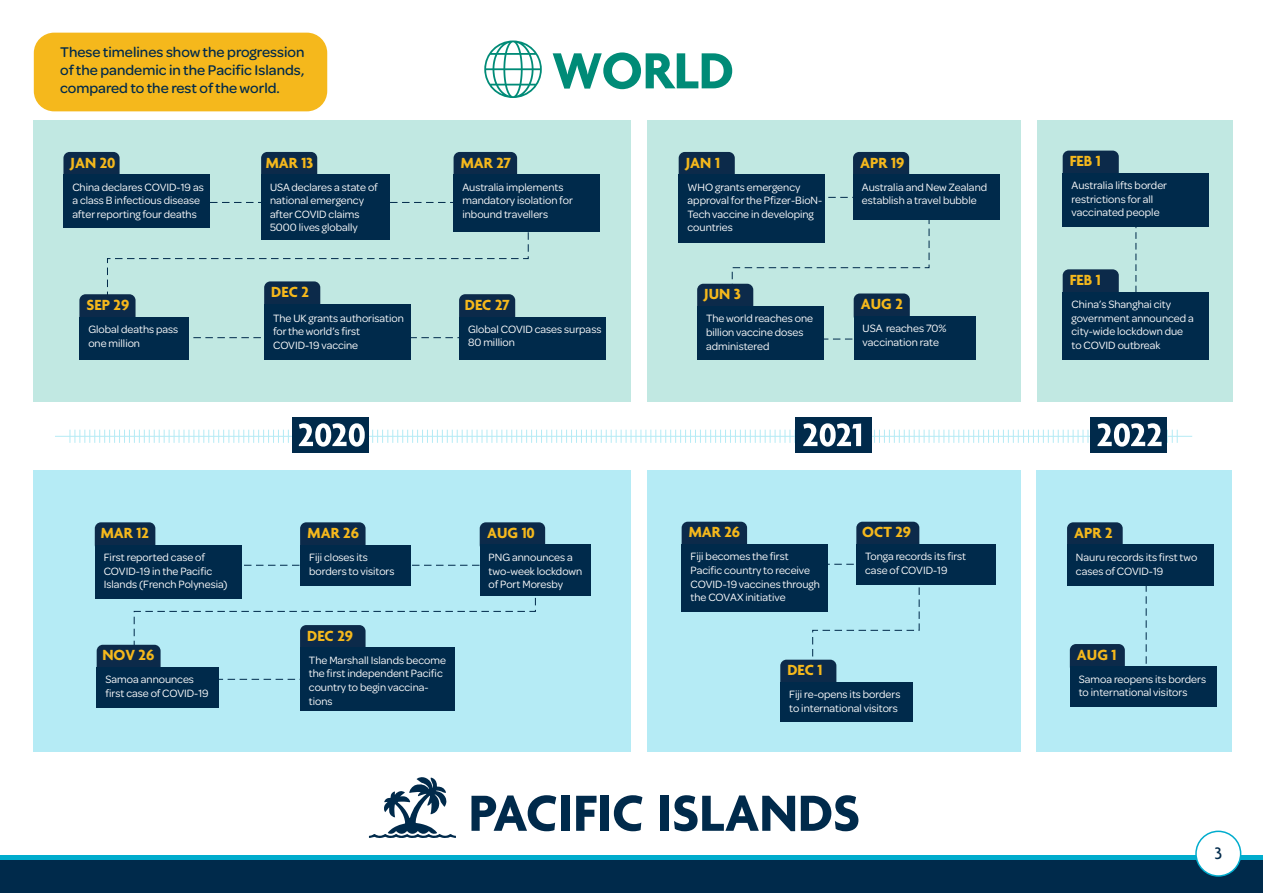
<style>
.page{position:relative;width:1263px;height:893px;background:#fff}
.page>*{position:absolute;margin:0;border:0;box-sizing:border-box;transform-origin:0 0}
.t1{font:500 18px "Agenda";color:#002a4b}
.t2{font:700 15.9px "Agenda";color:#f5b81c}
.t3{font:500 15px/18px "Omnes";color:#002a4b;text-align:justify}
.t4{font:11.4px/13.6px "Omnes";color:#fff}
</style>
<div class="page">
<div style="left:0;top:857px;width:1263px;height:36px;background:#002a4b"></div>
<div style="left:0;top:855px;width:1263px;height:5px;background:#00accd"></div>
<div style="left:647px;top:120px;width:373px;height:282px;background:#c1e8e2"></div>
<div style="left:1037px;top:120px;width:196px;height:282px;background:#c1e8e2"></div>
<div style="left:34px;top:470px;width:597px;height:282px;background:#b5ebf5"></div>
<div style="left:647px;top:470px;width:373px;height:282px;background:#b5ebf5"></div>
<div style="left:1037px;top:470px;width:195px;height:282px;background:#b5ebf5"></div>
<div style="left:34px;top:120px;width:597px;height:282px;background:#c1e8e2"></div>
<svg style="left:107px;top:202px;width:422px;height:136px"></svg>
<svg style="left:731px;top:197px;width:199px;height:143px"></svg>
<svg style="left:1135px;top:226px;width:1px;height:66px"></svg>
<svg style="left:133px;top:564px;width:403px;height:116px"></svg>
<svg style="left:749px;top:563px;width:171px;height:119px"></svg>
<svg style="left:1146px;top:586px;width:1px;height:78px"></svg>
<div style="left:34px;top:33px;width:293px;height:78px;background:#f5b81c;border-radius:20px"></div>
<hr style="left:55px;top:436px;width:1137px;height:1px;background:#b5ebf5">
<div style="left:292px;top:417px;width:77px;height:36px;background:#002a4b"></div>
<div style="left:795px;top:417px;width:77px;height:36px;background:#002a4b"></div>
<div style="left:1090px;top:417px;width:77px;height:36px;background:#002a4b"></div>
<div style="left:63px;top:152px;width:57px;height:29px;background:#0c2a4a;border-radius:6px"></div>
<div style="left:63px;top:174px;width:147px;height:54px;background:#002a4b"></div>
<div style="left:261px;top:152px;width:56px;height:29px;background:#0c2a4a;border-radius:6px"></div>
<div style="left:261px;top:174px;width:129px;height:66px;background:#002a4b"></div>
<div style="left:454px;top:152px;width:63px;height:29px;background:#0c2a4a;border-radius:6px"></div>
<div style="left:454px;top:174px;width:146px;height:58px;background:#002a4b"></div>
<div style="left:79px;top:294px;width:57px;height:29px;background:#0c2a4a;border-radius:6px"></div>
<div style="left:79px;top:317px;width:110px;height:42px;background:#002a4b"></div>
<div style="left:264px;top:281px;width:56px;height:29px;background:#0c2a4a;border-radius:6px"></div>
<div style="left:264px;top:304px;width:147px;height:55px;background:#002a4b"></div>
<div style="left:459px;top:294px;width:56px;height:29px;background:#0c2a4a;border-radius:6px"></div>
<div style="left:459px;top:317px;width:147px;height:42px;background:#002a4b"></div>
<div style="left:679px;top:152px;width:56px;height:29px;background:#0c2a4a;border-radius:6px"></div>
<div style="left:679px;top:174px;width:146px;height:69px;background:#002a4b"></div>
<div style="left:853px;top:152px;width:56px;height:29px;background:#0c2a4a;border-radius:6px"></div>
<div style="left:853px;top:174px;width:146px;height:46px;background:#002a4b"></div>
<div style="left:697px;top:284px;width:56px;height:28px;background:#0c2a4a;border-radius:6px"></div>
<div style="left:697px;top:306px;width:126px;height:54px;background:#002a4b"></div>
<div style="left:854px;top:293px;width:56px;height:29px;background:#0c2a4a;border-radius:6px"></div>
<div style="left:854px;top:316px;width:121px;height:43px;background:#002a4b"></div>
<div style="left:1063px;top:151px;width:56px;height:28px;background:#0c2a4a;border-radius:6px"></div>
<div style="left:1063px;top:173px;width:146px;height:53px;background:#002a4b"></div>
<div style="left:1063px;top:269px;width:56px;height:29px;background:#0c2a4a;border-radius:6px"></div>
<div style="left:1063px;top:292px;width:146px;height:67px;background:#002a4b"></div>
<div style="left:95px;top:522px;width:60px;height:29px;background:#0c2a4a;border-radius:6px"></div>
<div style="left:95px;top:545px;width:146px;height:53px;background:#002a4b"></div>
<div style="left:300px;top:522px;width:66px;height:29px;background:#0c2a4a;border-radius:6px"></div>
<div style="left:300px;top:545px;width:111px;height:41px;background:#002a4b"></div>
<div style="left:480px;top:522px;width:65px;height:29px;background:#0c2a4a;border-radius:6px"></div>
<div style="left:480px;top:545px;width:110px;height:51px;background:#002a4b"></div>
<div style="left:97px;top:645px;width:64px;height:28px;background:#0c2a4a;border-radius:6px"></div>
<div style="left:97px;top:667px;width:122px;height:40px;background:#002a4b"></div>
<div style="left:300px;top:625px;width:66px;height:29px;background:#0c2a4a;border-radius:6px"></div>
<div style="left:300px;top:648px;width:155px;height:63px;background:#002a4b"></div>
<div style="left:682px;top:522px;width:65px;height:28px;background:#0c2a4a;border-radius:6px"></div>
<div style="left:682px;top:544px;width:146px;height:67px;background:#002a4b"></div>
<div style="left:856px;top:522px;width:63px;height:28px;background:#0c2a4a;border-radius:6px"></div>
<div style="left:856px;top:544px;width:139px;height:40px;background:#002a4b"></div>
<div style="left:780px;top:660px;width:56px;height:28px;background:#0c2a4a;border-radius:6px"></div>
<div style="left:780px;top:682px;width:133px;height:39px;background:#002a4b"></div>
<div style="left:1067px;top:522px;width:56px;height:29px;background:#0c2a4a;border-radius:6px"></div>
<div style="left:1067px;top:545px;width:146px;height:41px;background:#002a4b"></div>
<div style="left:1070px;top:644px;width:55px;height:29px;background:#0c2a4a;border-radius:6px"></div>
<div style="left:1070px;top:666px;width:146px;height:41px;background:#002a4b"></div>
<svg style="left:70px;top:423px;width:1108px;height:24px"></svg>
<svg style="left:553px;top:52px;width:179px;height:37px"></svg>
<svg style="left:484px;top:40px;width:58px;height:58px"></svg>
<svg style="left:471px;top:795px;width:85px;height:36px"></svg>
<div style="left:561px;top:796px;width:9px;height:35px;background:#002a4b"></div>
<svg style="left:576px;top:796px;width:20px;height:35px"></svg>
<div style="left:600px;top:796px;width:9px;height:35px;background:#002a4b"></div>
<svg style="left:614px;top:795px;width:28px;height:36px"></svg>
<div style="left:660px;top:796px;width:8px;height:35px;background:#002a4b"></div>
<svg style="left:674px;top:795px;width:121px;height:36px"></svg>
<svg style="left:801px;top:795px;width:57px;height:36px"></svg>
<svg style="left:369px;top:777px;width:87px;height:61px"></svg>
<div style="left:1196px;top:831px;width:45px;height:45px;background:#fff;border-radius:50%"></div>
<div style="left:1195px;top:831px;width:46px;height:46px;border:2px solid #00accd;border-radius:50%"></div>
<h3 class="t3" style="left:60px;top:42px;width:246px">These timelines show the progression of the pandemic in the Pacific Islands, compared to the rest of the world.</h3>
<h2 class="t2" style="left:71px;top:154px;width:46px">JAN 20</h2>
<p class="t4" style="left:72px;top:179px;width:133px">China declares COVID-19 as a class B infectious disease after reporting four deaths</p>
<h2 class="t2" style="left:87px;top:296px;width:44px">SEP 29</h2>
<p class="t4" style="left:88px;top:322px;width:91px">Global deaths pass one million</p>
<h2 class="t2" style="left:266px;top:154px;width:49px">MAR 13</h2>
<p class="t4" style="left:270px;top:179px;width:109px">USA declares a state of national emergency after COVID claims<br>5000 lives globally</p>
<h2 class="t2" style="left:271px;top:283px;width:39px">DEC 2</h2>
<p class="t4" style="left:273px;top:310px;width:132px">The UK grants authorisation for the world’s first<br>COVID-19 vaccine</p>
<h2 class="t2" style="left:461px;top:154px;width:52px">MAR 27</h2>
<p class="t4" style="left:462px;top:179px;width:112px">Australia implements mandatory isolation for inbound travellers</p>
<h2 class="t2" style="left:465px;top:296px;width:47px">DEC 27</h2>
<p class="t4" style="left:468px;top:322px;width:135px">Global COVID cases surpass<br>80 million</p>
<h2 class="t2" style="left:101px;top:524px;width:50px">MAR 12</h2>
<p class="t4" style="left:104px;top:550px;width:125px">First reported case of<br>COVID-19 in the Pacific<br>Islands (French Polynesia)</p>
<h2 class="t2" style="left:103px;top:647px;width:53px">NOV 26</h2>
<p class="t4" style="left:106px;top:672px;width:105px">Samoa announces first case of COVID-19</p>
<h2 class="t2" style="left:308px;top:524px;width:53px">MAR 26</h2>
<p class="t4" style="left:309px;top:550px;width:87px">Fiji closes its borders to visitors</p>
<h2 class="t2" style="left:307px;top:627px;width:47px">DEC 29</h2>
<p class="t4" style="left:309px;top:652px;width:138px">The Marshall Islands become the first independent Pacific country to begin vaccina&shy;tions</p>
<h2 class="t2" style="left:487px;top:524px;width:49px">AUG 10</h2>
<p class="t4" style="left:489px;top:550px;width:95px">PNG announces a two-week lockdown of Port Moresby</p>
<h2 class="t2" style="left:686px;top:154px;width:36px">JAN 1</h2>
<p class="t4" style="left:687px;top:179px;width:136px">WHO grants emergency approval for the Pfizer-BioN-<br>Tech vaccine in developing countries</p>
<h2 class="t2" style="left:704px;top:286px;width:38px">JUN 3</h2>
<p class="t4" style="left:706px;top:311px;width:108px">The world reaches one billion vaccine doses administered</p>
<h2 class="t2" style="left:860px;top:154px;width:46px">APR 19</h2>
<p class="t4" style="left:862px;top:179px;width:127px">Australia and New Zealand establish a travel bubble</p>
<h2 class="t2" style="left:861px;top:295px;width:44px">AUG 2</h2>
<p class="t4" style="left:862px;top:321px;width:86px">USA reaches 70% vaccination rate</p>
<h2 class="t2" style="left:689px;top:524px;width:53px">MAR 26</h2>
<p class="t4" style="left:690px;top:549px;width:131px">Fiji becomes the first<br>Pacific country to receive<br>COVID-19 vaccines through the COVAX initiative</p>
<h2 class="t2" style="left:862px;top:524px;width:50px">OCT 29</h2>
<p class="t4" style="left:865px;top:549px;width:102px">Tonga records its first case of COVID-19</p>
<h2 class="t2" style="left:787px;top:662px;width:37px">DEC 1</h2>
<p class="t4" style="left:789px;top:687px;width:113px">Fiji re-opens its borders to international visitors</p>
<h2 class="t2" style="left:1070px;top:153px;width:33px">FEB 1</h2>
<p class="t4" style="left:1071px;top:178px;width:97px">Australia lifts border restrictions for all vaccinated people</p>
<h2 class="t2" style="left:1070px;top:271px;width:33px">FEB 1</h2>
<p class="t4" style="left:1071px;top:297px;width:124px">China’s Shanghai city government announced a city-wide lockdown due to COVID outbreak</p>
<h2 class="t2" style="left:1074px;top:524px;width:40px">APR 2</h2>
<p class="t4" style="left:1076px;top:550px;width:123px">Nauru records its first two cases of COVID-19</p>
<h2 class="t2" style="left:1077px;top:646px;width:41px">AUG 1</h2>
<p class="t4" style="left:1079px;top:671px;width:129px">Samoa reopens its borders to international visitors</p>
<h1 class="t1" style="left:1214px;top:844px;width:9px">3</h1>
</div>
